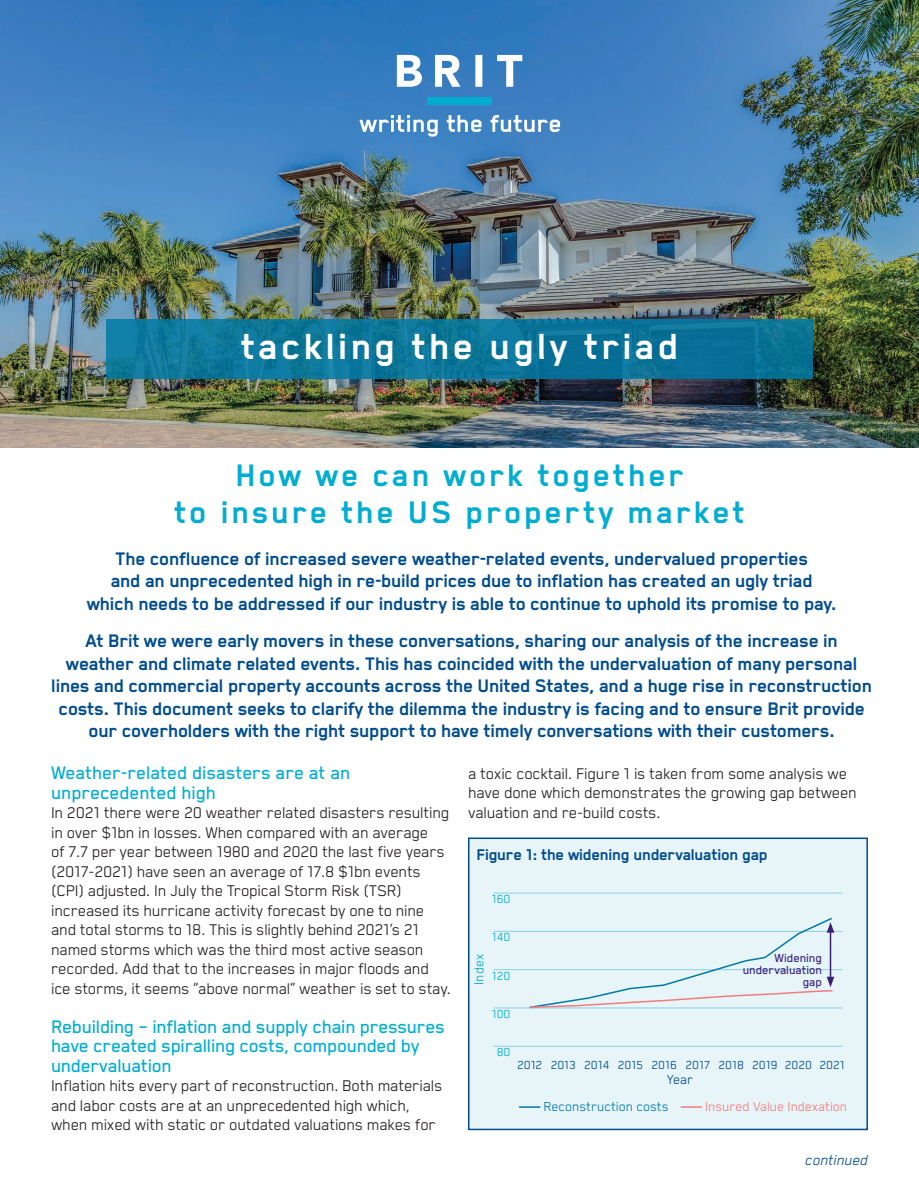
<style>
.page{position:relative;width:919px;height:1187px;background:#fff}
.page>*{position:absolute;margin:0;border:0;box-sizing:border-box;transform-origin:0 0}
.t1{font:700 42px "Blender";letter-spacing:.08em;color:#fff}
.t2{font:700 36px/36px "Blender";letter-spacing:.08em;color:#00add0;text-align:center}
.t3{font:700 21px/22.5px "Blender";letter-spacing:-.01em;color:#004c8d;text-align:center}
.t4{font:500 21px/19.5px "Blender";letter-spacing:-.01em;color:#00add0}
.t5{font:18px/19.5px "Blender";letter-spacing:-.01em;color:#231f20}
.t6{font:700 18px "Blender";letter-spacing:-.01em;color:#004c8d}
.t7{font:italic 16.5px "Blender";color:#004c8d}
.t8{font:15px "Blender";color:#f37c7d}
.t9{font:15px "Blender";color:#007ba6}
.t10{font:15px "Blender";color:#00add0}
.t11{font:15px "Blender";color:#004c8d}
.t12{font:13.5px "Blender";color:#004c8d}
.t13{font:500 13.5px/12px "Blender";color:#3a2178;text-align:right}
.t14{font:13.5px "Blender";color:#00add0}
</style>
<div class="page">
<img style="left:0;top:0;width:918px;height:448px">
<div style="left:106px;top:319px;width:706px;height:59px;background:linear-gradient(to right,#107b9e,#087095)"></div>
<svg style="left:397px;top:55px;width:125px;height:32px"></svg>
<div style="left:427px;top:97px;width:64px;height:8px;background:#00add0"></div>
<svg style="left:359px;top:115px;width:79px;height:21px"></svg>
<svg style="left:446px;top:115px;width:35px;height:17px"></svg>
<svg style="left:490px;top:115px;width:70px;height:17px"></svg>
<div style="left:468px;top:837px;width:399px;height:293px;background:#e7f4f8;border:2px solid #004c8d"></div>
<hr style="left:493px;top:1045px;width:349px;height:1px;background:#8ccfe4">
<hr style="left:493px;top:1007px;width:349px;height:1px;background:#8ccfe4">
<hr style="left:493px;top:969px;width:349px;height:1px;background:#8ccfe4">
<hr style="left:493px;top:930px;width:349px;height:1px;background:#8ccfe4">
<hr style="left:493px;top:892px;width:349px;height:1px;background:#8ccfe4">
<svg style="left:519px;top:1106px;width:21px;height:1px"></svg>
<svg style="left:680px;top:1106px;width:22px;height:1px"></svg>
<svg style="left:527px;top:917px;width:307px;height:92px"></svg>
<h1 class="t1" style="left:241px;top:324px;width:439px">tackling the ugly triad</h1>
<h2 class="t2" style="left:174px;top:457px;width:572px">How we can work together<br>to insure the US property market</h2>
<p class="t3" style="left:87px;top:546px;width:750px">The confluence of increased severe weather-related events, undervalued properties<br>and an unprecedented high in re-build prices due to inflation has created an ugly triad which needs to be addressed if our industry is able to continue to uphold its promise to pay.</p>
<p class="t3" style="left:51px;top:629px;width:822px">At Brit we were early movers in these conversations, sharing our analysis of the increase in weather and climate related events. This has coincided with the undervaluation of many personal lines and commercial property accounts across the United States, and a huge rise in reconstruction costs. This document seeks to clarify the dilemma the industry is facing and to ensure Brit provide our coverholders with the right support to have timely conversations with their customers.</p>
<p class="t4" style="left:51px;top:762px;width:301px">Weather-related disasters are at an unprecedented high</p>
<p class="t5" style="left:51px;top:802px;width:401px">In 2021 there were 20 weather related disasters resulting in over $1bn in losses. When compared with an average<br>of 7.7 per year between 1980 and 2020 the last five years (2017-2021) have seen an average of 17.8 $1bn events (CPI) adjusted. In July the Tropical Storm Risk (TSR) increased its hurricane activity forecast by one to nine and total storms to 18. This is slightly behind 2021’s 21 named storms which was the third most active season recorded. Add that to the increases in major floods and ice storms, it seems “above normal” weather is set to stay.</p>
<p class="t4" style="left:51px;top:1016px;width:395px">Rebuilding – inflation and supply chain pressures have created spiralling costs, compounded by undervaluation</p>
<p class="t5" style="left:51px;top:1075px;width:393px">Inflation hits every part of reconstruction. Both materials and labor costs are at an unprecedented high which, when mixed with static or outdated valuations makes for</p>
<p class="t5" style="left:468px;top:763px;width:390px">a toxic cocktail. Figure 1 is taken from some analysis we have done which demonstrates the growing gap between valuation and re-build costs.</p>
<p class="t6" style="left:476px;top:844px;width:293px">Figure 1: the widening undervaluation gap</p>
<p class="t14" style="left:492px;top:892px;width:20px">160</p>
<p class="t10" style="left:471px;top:984px;width:32px;rotate:-90deg">Index</p>
<p class="t14" style="left:491px;top:930px;width:20px">140</p>
<p class="t14" style="left:492px;top:968px;width:20px">120</p>
<p class="t14" style="left:491px;top:1006px;width:20px">100</p>
<p class="t13" style="left:742px;top:951px;width:81px">Widening undervaluation gap</p>
<p class="t14" style="left:496px;top:1045px;width:15px">80</p>
<p class="t12" style="left:517px;top:1058px;width:329px">2012 2013 2014 2015 2016 2017 2018 2019 2020 2021</p>
<p class="t11" style="left:666px;top:1071px;width:28px">Year</p>
<p class="t9" style="left:543px;top:1098px;width:127px">Reconstruction costs</p>
<p class="t8" style="left:705px;top:1098px;width:143px">Insured Value Indexation</p>
<p class="t7" style="left:805px;top:1151px;width:64px">continued</p>
</div>
